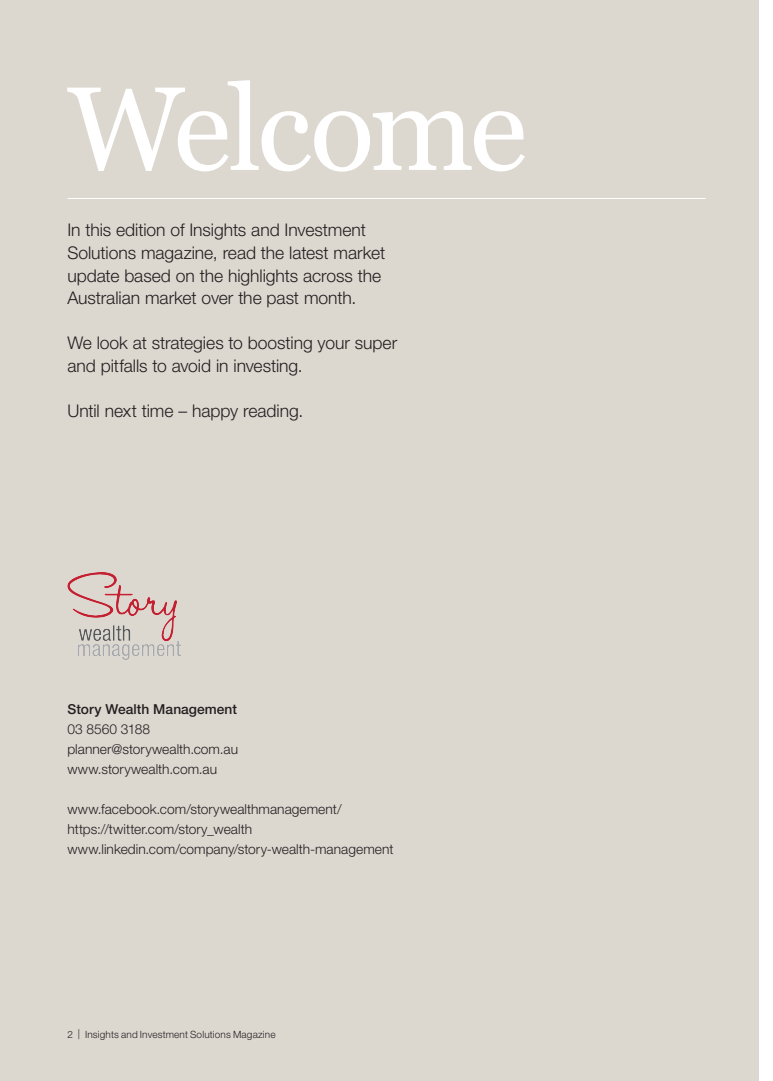
<style>
.page{position:relative;width:773px;height:1081px;background:#fff}
.page>*{position:absolute;margin:0;border:0;box-sizing:border-box;transform-origin:0 0}
.t1{font:118.75px "Georgia";letter-spacing:-.035em;color:#fff}
.t2{font:300 17.5px/22.5px "Helvetica Neue LT Std";letter-spacing:-.005em;color:#231f20}
.t3{font:300 13.75px/20px "Helvetica Neue LT Std";color:#231f20}
.t4{font:500 13.75px "Helvetica Neue LT Std";letter-spacing:.005em;color:#231f20}
.t5{font:300 10px "Helvetica Neue LT Std";letter-spacing:.015em;color:#231f20}
</style>
<div class="page">
<div style="left:0;top:0;width:758px;height:1081px;background:#dcd8d0"></div>
<img style="left:67px;top:572px;width:114px;height:87px">
<hr style="left:67px;top:198px;width:638px;height:1px;background:#fff">
<h1 class="t1" style="left:67px;top:42px;width:461px">Welcome</h1>
<p class="t2" style="left:67px;top:219px;width:319px">In this edition of Insights and Investment Solutions magazine, read the latest market update based on the highlights across the Australian market over the past month.</p>
<p class="t2" style="left:67px;top:331px;width:331px">We look at strategies to boosting your super and pitfalls to avoid in investing.</p>
<p class="t2" style="left:67px;top:399px;width:237px">Until next time – happy reading.</p>
<p class="t4" style="left:67px;top:701px;width:171px">Story Wealth Management</p>
<p class="t3" style="left:67px;top:719px;width:172px">03 8560 3188 planner@storywealth.com.au www.storywealth.com.au</p>
<p class="t3" style="left:67px;top:799px;width:327px">www.facebook.com/storywealthmanagement/ https://twitter.com/story_wealth www.linkedin.com/company/story-wealth-management</p>
<p class="t5" style="left:67px;top:1029px;width:210px">2 | Insights and Investment Solutions Magazine</p>
</div>
